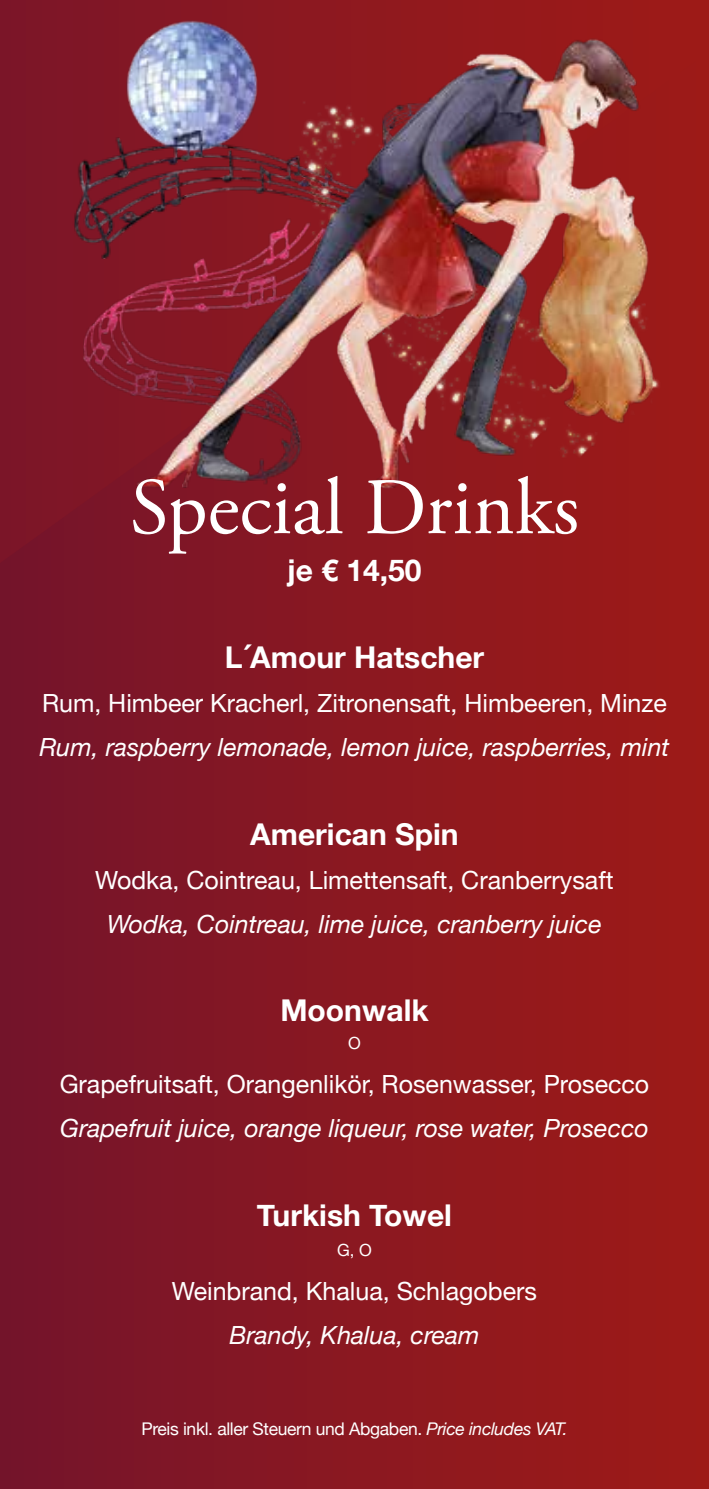
<style>
.page{position:relative;width:709px;height:1489px;background:#fff}
.page>*{position:absolute;margin:0;border:0;box-sizing:border-box;transform-origin:0 0}
.t1{font:80px "Adobe Garamond Pro";color:#fff}
.t2{font:700 30px "Helvetica Neue";color:#fff}
.t3{font:25px "Helvetica Neue";color:#fff}
.t4{font:italic 25px "Helvetica Neue";color:#fff}
.t5{font:17.5px "Helvetica Neue";letter-spacing:-.02em;color:#fff}
.t6{font:16.75px "Helvetica Neue";color:#fff}
.s1{font-style:italic}
</style>
<div class="page">
<div style="left:0;top:0;width:709px;height:1488px;background:linear-gradient(to right,#75142b,#9f1b17)"></div>
<div style="left:0;top:0;width:63px;height:563px;background:#7d1627"></div>
<img style="left:63px;top:0;width:646px;height:566px">
<h1 class="t1" style="left:130px;top:459px;width:451px">Special Drinks</h1>
<p class="t2" style="left:287px;top:546px;width:135px">je € 14,50</p>
<p class="t2" style="left:225px;top:633px;width:261px">L´Amour Hatscher</p>
<p class="t3" style="left:42px;top:685px;width:626px">Rum, Himbeer Kracherl, Zitronensaft, Himbeeren, Minze</p>
<p class="t4" style="left:39px;top:729px;width:631px">Rum, raspberry lemonade, lemon juice, raspberries, mint</p>
<p class="t2" style="left:250px;top:810px;width:210px">American Spin</p>
<p class="t3" style="left:95px;top:861px;width:520px">Wodka, Cointreau, Limettensaft, Cranberrysaft</p>
<p class="t4" style="left:107px;top:906px;width:496px">Wodka, Cointreau, lime juice, cranberry juice</p>
<p class="t2" style="left:280px;top:987px;width:150px">Moonwalk</p>
<p class="t6" style="left:348px;top:1030px;width:14px">O</p>
<p class="t3" style="left:60px;top:1066px;width:591px">Grapefruitsaft, Orangenlikör, Rosenwasser, Prosecco</p>
<p class="t4" style="left:60px;top:1110px;width:590px">Grapefruit juice, orange liqueur, rose water, Prosecco</p>
<p class="t2" style="left:257px;top:1191px;width:196px">Turkish Towel</p>
<p class="t6" style="left:337px;top:1237px;width:36px">G, O</p>
<p class="t3" style="left:172px;top:1272px;width:366px">Weinbrand, Khalua, Schlagobers</p>
<p class="t4" style="left:229px;top:1317px;width:252px">Brandy, Khalua, cream</p>
<p class="t5" style="left:141px;top:1415px;width:427px">Preis inkl. aller Steuern und Abgaben. <span class="s1">Price includes VAT.</span></p>
</div>
